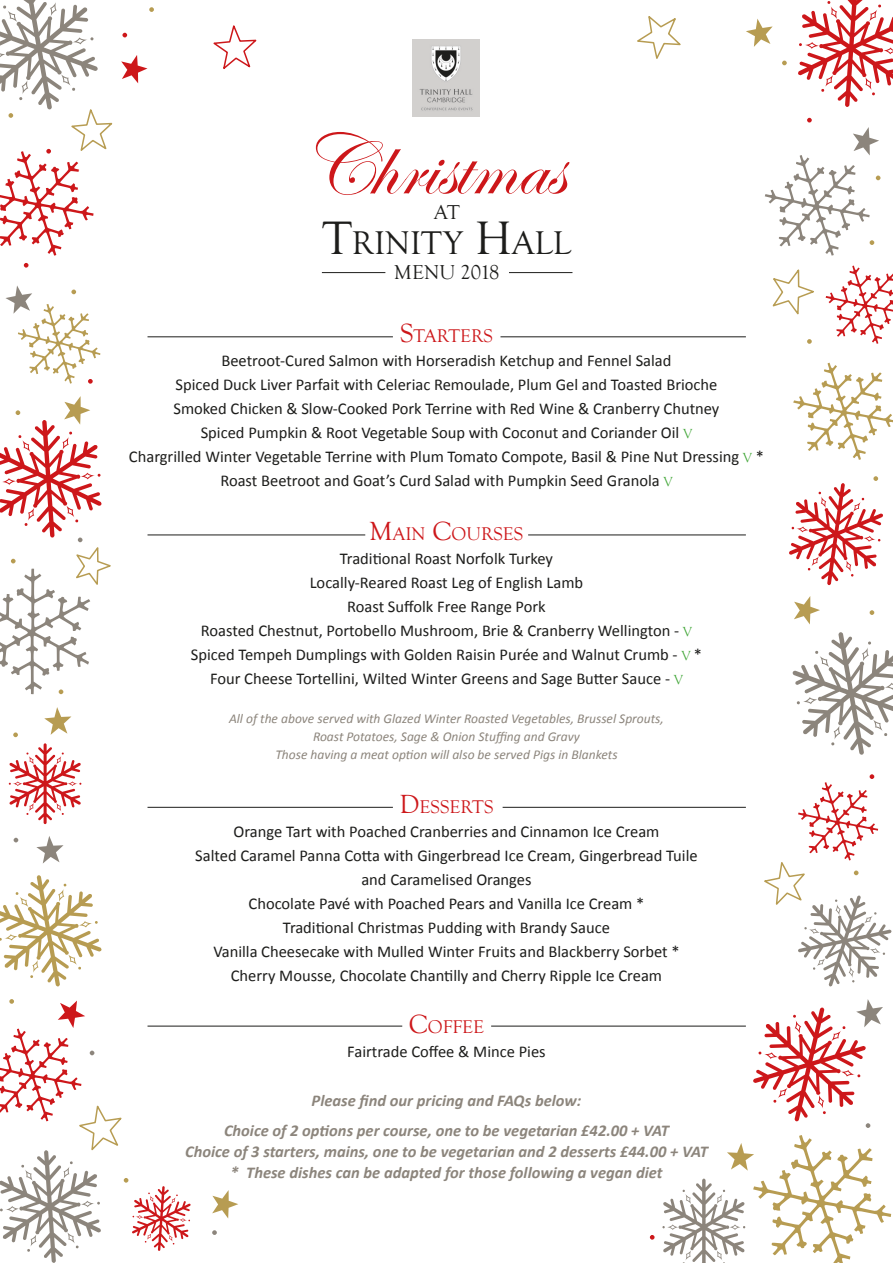
<style>
.page{position:relative;width:893px;height:1263px;background:#fff}
.page>*{position:absolute;margin:0;border:0;box-sizing:border-box;transform-origin:0 0}
.t1{font:87.9px "Edwardian Script ITC";color:#cd171a}
.t2{font:33.75px "Goudy Old Style T";color:#1d1d1b}
.t3{font:20.7px "Goudy Old Style T";letter-spacing:-.03em;color:#1d1d1b}
.t4{font:18.9px "Goudy Old Style T";color:#cd171a}
.t5{font:16.5px "Calibri";color:#1d1d1b}
.t6{font:italic 700 16.5px "Calibri";color:#8c857c}
.t7{font:italic 13.5px "Calibri";color:#8c857c}
.s1{font-size:48.3px}
.s2{font-size:27px}
.s3{font-family:"Goudy Old Style T";font-size:13.5px;color:#3fa535}
</style>
<div class="page">
<hr style="left:148px;top:337px;width:245px;height:1px;background:#1d1d1b">
<hr style="left:148px;top:535px;width:217px;height:1px;background:#1d1d1b">
<hr style="left:148px;top:807px;width:245px;height:1px;background:#1d1d1b">
<hr style="left:148px;top:1026px;width:254px;height:1px;background:#1d1d1b">
<hr style="left:322px;top:272px;width:63px;height:1px;background:#1d1d1b">
<hr style="left:509px;top:272px;width:63px;height:1px;background:#1d1d1b">
<hr style="left:500px;top:337px;width:246px;height:1px;background:#1d1d1b">
<hr style="left:528px;top:535px;width:218px;height:1px;background:#1d1d1b">
<hr style="left:503px;top:807px;width:243px;height:1px;background:#1d1d1b">
<hr style="left:491px;top:1026px;width:255px;height:1px;background:#1d1d1b">
<img style="left:412px;top:40px;width:68px;height:76px">
<svg style="left:793px;top:363px;width:100px;height:97px"></svg>
<svg style="left:826px;top:266px;width:67px;height:78px"></svg>
<svg style="left:798px;top:0;width:95px;height:107px"></svg>
<svg style="left:9px;top:743px;width:72px;height:81px"></svg>
<svg style="left:792px;top:632px;width:101px;height:123px"></svg>
<svg style="left:0;top:875px;width:102px;height:111px"></svg>
<svg style="left:14px;top:838px;width:4px;height:4px"></svg>
<svg style="left:13px;top:732px;width:5px;height:5px"></svg>
<svg style="left:650px;top:1235px;width:5px;height:4px"></svg>
<svg style="left:807px;top:339px;width:5px;height:5px"></svg>
<svg style="left:789px;top:476px;width:94px;height:109px"></svg>
<svg style="left:782px;top:61px;width:5px;height:4px"></svg>
<svg style="left:24px;top:263px;width:5px;height:5px"></svg>
<svg style="left:870px;top:610px;width:4px;height:5px"></svg>
<svg style="left:212px;top:1230px;width:5px;height:5px"></svg>
<svg style="left:794px;top:596px;width:26px;height:28px"></svg>
<svg style="left:212px;top:1190px;width:26px;height:28px"></svg>
<svg style="left:44px;top:707px;width:27px;height:28px"></svg>
<svg style="left:36px;top:836px;width:28px;height:27px"></svg>
<svg style="left:0;top:396px;width:111px;height:298px"></svg>
<svg style="left:5px;top:285px;width:95px;height:99px"></svg>
<svg style="left:765px;top:118px;width:115px;height:138px"></svg>
<svg style="left:746px;top:19px;width:27px;height:28px"></svg>
<svg style="left:753px;top:999px;width:130px;height:129px"></svg>
<svg style="left:662px;top:1135px;width:229px;height:128px"></svg>
<svg style="left:764px;top:774px;width:128px;height:213px"></svg>
<svg style="left:0;top:999px;width:191px;height:264px"></svg>
<svg style="left:772px;top:269px;width:42px;height:46px"></svg>
<svg style="left:637px;top:16px;width:44px;height:43px"></svg>
<svg style="left:213px;top:25px;width:44px;height:44px"></svg>
<svg style="left:0;top:0;width:154px;height:256px"></svg>
<p class="t1" style="left:301px;top:118px;width:265px">Christmas</p>
<p class="t3" style="left:434px;top:201px;width:14px">AT</p>
<p class="t2" style="left:323px;top:224px;width:250px"><span class="s1">T</span>RINITY <span class="s1">H</span>ALL</p>
<p class="t3" style="left:394px;top:261px;width:33px">MENU</p>
<p class="t3" style="left:461px;top:261px;width:40px">2018</p>
<p class="t4" style="left:400px;top:325px;width:93px"><span class="s2">S</span>TARTERS</p>
<p class="t5" style="left:221px;top:350px;width:452px">Beetroot-Cured Salmon with Horseradish Ketchup and Fennel Salad</p>
<p class="t5" style="left:176px;top:374px;width:543px">Spiced Duck Liver Parfait with Celeriac Remoulade, Plum Gel and Toasted Brioche</p>
<p class="t5" style="left:174px;top:398px;width:547px">Smoked Chicken &amp; Slow-Cooked Pork Terrine with Red Wine &amp; Cranberry Chutney</p>
<p class="t5" style="left:201px;top:422px;width:493px">Spiced Pumpkin &amp; Root Vegetable Soup with Coconut and Coriander Oil <span class="s3">V</span></p>
<p class="t5" style="left:129px;top:446px;width:636px">Chargrilled Winter Vegetable Terrine with Plum Tomato Compote, Basil &amp; Pine Nut Dressing <span class="s3">V</span> *</p>
<p class="t5" style="left:220px;top:470px;width:454px">Roast Beetroot and Goat’s Curd Salad with Pumpkin Seed Granola <span class="s3">V</span></p>
<p class="t4" style="left:370px;top:523px;width:154px"><span class="s2">M</span>AIN <span class="s2">C</span>OURSES</p>
<p class="t5" style="left:340px;top:548px;width:215px">Traditional Roast Norfolk Turkey</p>
<p class="t5" style="left:310px;top:572px;width:275px">Locally-Reared Roast Leg of English Lamb</p>
<p class="t5" style="left:347px;top:596px;width:200px">Roast Suffolk Free Range Pork</p>
<p class="t5" style="left:201px;top:620px;width:493px">Roasted Chestnut, Portobello Mushroom, Brie &amp; Cranberry Wellington - <span class="s3">V</span></p>
<p class="t5" style="left:191px;top:644px;width:513px">Spiced Tempeh Dumplings with Golden Raisin Purée and Walnut Crumb - <span class="s3">V</span> *</p>
<p class="t5" style="left:210px;top:668px;width:474px">Four Cheese Tortellini, Wilted Winter Greens and Sage Butter Sauce - <span class="s3">V</span></p>
<p class="t7" style="left:229px;top:709px;width:436px">All of the above served with Glazed Winter Roasted Vegetables, Brussel Sprouts,</p>
<p class="t7" style="left:313px;top:727px;width:268px">Roast Potatoes, Sage &amp; Onion Stuffing and Gravy</p>
<p class="t7" style="left:275px;top:745px;width:344px">Those having a meat option will also be served Pigs in Blankets</p>
<p class="t4" style="left:399px;top:796px;width:94px"><span class="s2">D</span>ESSERTS</p>
<p class="t5" style="left:234px;top:821px;width:427px">Orange Tart with Poached Cranberries and Cinnamon Ice Cream</p>
<p class="t5" style="left:195px;top:845px;width:504px">Salted Caramel Panna Cotta with Gingerbread Ice Cream, Gingerbread Tuile</p>
<p class="t5" style="left:361px;top:869px;width:172px">and Caramelised Oranges</p>
<p class="t5" style="left:249px;top:893px;width:397px">Chocolate Pavé with Poached Pears and Vanilla Ice Cream *</p>
<p class="t5" style="left:283px;top:917px;width:328px">Traditional Christmas Pudding with Brandy Sauce</p>
<p class="t5" style="left:213px;top:941px;width:468px">Vanilla Cheesecake with Mulled Winter Fruits and Blackberry Sorbet *</p>
<p class="t5" style="left:231px;top:965px;width:433px">Cherry Mousse, Chocolate Chantilly and Cherry Ripple Ice Cream</p>
<p class="t4" style="left:409px;top:1016px;width:77px"><span class="s2">C</span>OFFEE</p>
<p class="t5" style="left:347px;top:1041px;width:200px">Fairtrade Coffee &amp; Mince Pies</p>
<p class="t6" style="left:312px;top:1090px;width:271px">Please find our pricing and FAQs below:</p>
<p class="t6" style="left:224px;top:1120px;width:446px">Choice of 2 options per course, one to be vegetarian £42.00 + VAT</p>
<p class="t6" style="left:185px;top:1141px;width:524px">Choice of 3 starters, mains, one to be vegetarian and 2 desserts £44.00 + VAT</p>
<p class="t6" style="left:230px;top:1162px;width:433px">* These dishes can be adapted for those following a vegan diet</p>
</div>
